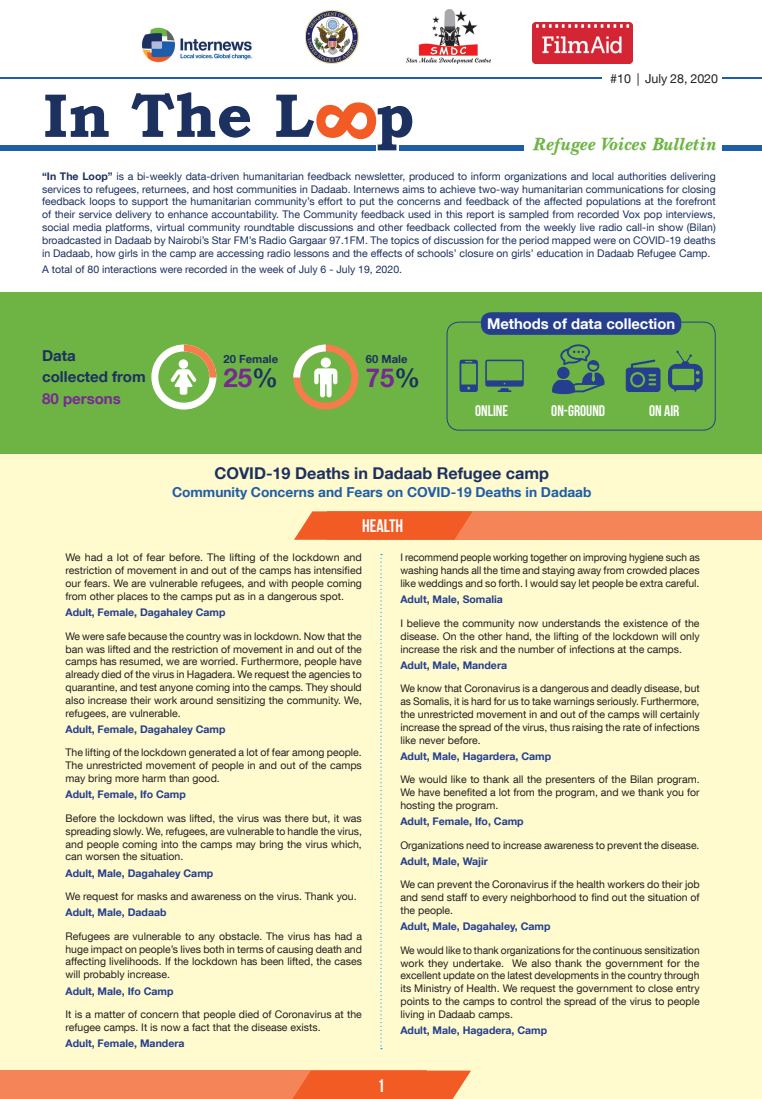
<style>
.page{position:relative;width:762px;height:1099px;background:#fff}
.page>*{position:absolute;margin:0;border:0;box-sizing:border-box;transform-origin:0 0}
.t1{font:700 26px "Helvetica Neue LT Com";color:#762a91}
.t2{font:18.25px "Baskerville Black SSK Italic";color:#6db444}
.t3{font:18.12px "Bebas Neue";color:#fff}
.t4{font:700 16.25px "Helvetica Neue LT Com";color:#1c3160}
.t5{font:15.38px "Bebas Neue";color:#fff}
.t6{font:700 15px/21.5px "Helvetica Neue LT Com";color:#1c3160}
.t7{font:700 15px "Helvetica Neue LT Com";color:#762a91}
.t8{font:700 14.75px "Helvetica Neue LT Com";color:#fff}
.t9{font:700 13.75px "Helvetica Neue LT Com";color:#1e5daa}
.t10{font:12.5px "Helvetica Neue LT Com";color:#231f20}
.t11{font:700 11.25px "Helvetica Neue LT Com";color:#1c3160}
.t12{font:10.5px/12.9px "Helvetica Neue LT Com";color:#231f20;text-align:justify}
.t13{font:10.5px/12.9px "Helvetica Neue LT Com";color:#1c3160;text-align:justify}
.t14{font:700 10.5px "Helvetica Neue LT Com";color:#253f8e}
.t15{font:10.5px/12.9px "Helvetica Neue LT Com";color:#231f20;text-align:justify;scale:.96 1}
.s1{font-weight:700}
.s2{color:#1c3160}
</style>
<div class="page">
<div style="left:0;top:292px;width:762px;height:162px;background:#6db444"></div>
<svg style="left:45px;top:92px;width:367px;height:58px"></svg>
<div style="left:0;top:145px;width:375px;height:5px;background:#1e5daa"></div>
<div style="left:399px;top:145px;width:125px;height:5px;background:#1e5daa"></div>
<div style="left:723px;top:145px;width:39px;height:5px;background:#1e5daa"></div>
<hr style="left:0;top:78px;width:602px;height:1px;background:#1e5daa">
<hr style="left:723px;top:78px;width:39px;height:1px;background:#1e5daa">
<img style="left:141px;top:27px;width:111px;height:36px">
<img style="left:533px;top:22px;width:100px;height:41px">
<img style="left:306px;top:10px;width:53px;height:53px">
<img style="left:407px;top:9px;width:83px;height:54px">
<svg style="left:626px;top:359px;width:34px;height:33px"></svg>
<div style="left:632px;top:374px;width:11px;height:11px;background:#253f8e;border-radius:50%"></div>
<svg style="left:668px;top:350px;width:35px;height:42px"></svg>
<svg style="left:485px;top:359px;width:39px;height:33px"></svg>
<svg style="left:459px;top:359px;width:19px;height:33px"></svg>
<svg style="left:552px;top:344px;width:52px;height:50px"></svg>
<div style="left:446px;top:321px;width:270px;height:109px;border:1px solid #253f8e;border-radius:12px"></div>
<div style="left:481px;top:312px;width:200px;height:23px;background:#253f8e;border-radius:10px"></div>
<div style="left:0;top:454px;width:762px;height:644px;background:#fffbce"></div>
<div style="left:327px;top:511px;width:435px;height:28px;background:#f58559"></div>
<div style="left:0;top:1070px;width:426px;height:28px;background:#f58559"></div>
<svg style="left:294px;top:511px;width:179px;height:28px;background:#f26630"></svg>
<svg style="left:293px;top:1070px;width:178px;height:28px;background:#f26630"></svg>
<svg style="left:380px;top:554px;width:2px;height:495px"></svg>
<svg style="left:151px;top:344px;width:65px;height:65px"></svg>
<svg style="left:293px;top:344px;width:65px;height:65px"></svg>
<p class="t10" style="left:610px;top:71px;width:109px">#10 | July 28, 2020</p>
<h2 class="t2" style="left:533px;top:133px;width:186px">Refugee Voices Bulletin</h2>
<p class="t13" style="left:42px;top:169px;width:675px"><span class="s1">“In The Loop”</span> is a bi-weekly data-driven humanitarian feedback newsletter, produced to inform organizations and local authorities delivering services to refugees, returnees, and host communities in Dadaab. Internews aims to achieve two-way humanitarian communications for closing feedback loops to support the humanitarian community’s effort to put the concerns and feedback of the affected populations at the forefront of their service delivery to enhance accountability. The Community feedback used in this report is sampled from recorded Vox pop interviews, social media platforms, virtual community roundtable discussions and other feedback collected from the weekly live radio call-in show (Bilan) broadcasted in Dadaab by Nairobi’s Star FM’s Radio Gargaar 97.1FM. The topics of discussion for the period mapped were on COVID-19 deaths in Dadaab, how girls in the camp are accessing radio lessons and the effects of schools’ closure on girls’ education in Dadaab Refugee Camp.</p>
<p class="t13" style="left:42px;top:263px;width:361px">A total of 80 interactions were recorded in the week of July 6 - July 19, 2020.</p>
<h3 class="t6" style="left:42px;top:344px;width:105px">Data<br>collected from</h3>
<h3 class="t7" style="left:42px;top:389px;width:80px">80 persons</h3>
<p class="t11" style="left:224px;top:352px;width:56px">20 Female</p>
<p class="t11" style="left:366px;top:352px;width:43px">60 Male</p>
<h1 class="t1" style="left:224px;top:361px;width:56px">25<span class="s2">%</span></h1>
<h1 class="t1" style="left:366px;top:361px;width:56px">75<span class="s2">%</span></h1>
<h3 class="t8" style="left:487px;top:314px;width:190px">Methods of data collection</h3>
<h3 class="t5" style="left:475px;top:402px;width:34px">ONLINE</h3>
<h3 class="t5" style="left:551px;top:402px;width:55px">ON-GROUND</h3>
<h3 class="t5" style="left:649px;top:402px;width:32px">ON AIR</h3>
<h3 class="t4" style="left:214px;top:463px;width:336px">COVID-19 Deaths in Dadaab Refugee camp</h3>
<h3 class="t9" style="left:172px;top:483px;width:421px">Community Concerns and Fears on COVID-19 Deaths in Dadaab</h3>
<h3 class="t3" style="left:362px;top:516px;width:43px">HEALTH</h3>
<p class="t12" style="left:66px;top:551px;width:298px">We had a lot of fear before. The lifting of the lockdown and restriction of movement in and out of the camps has intensified our fears. We are vulnerable refugees, and with people coming from other places to the camps put as in a dangerous spot.</p>
<p class="t14" style="left:66px;top:605px;width:162px">Adult, Female, Dagahaley Camp</p>
<p class="t12" style="left:66px;top:629px;width:298px">We were safe because the country was in lockdown. Now that the ban was lifted and the restriction of movement in and out of the camps has resumed, we are worried. Furthermore, people have already died of the virus in Hagadera. We request the agencies to quarantine, and test anyone coming into the camps. They should also increase their work around sensitizing the community. We, refugees, are vulnerable.</p>
<p class="t14" style="left:66px;top:722px;width:162px">Adult, Female, Dagahaley Camp</p>
<p class="t12" style="left:66px;top:746px;width:298px">The lifting of the lockdown generated a lot of fear among people.<br>The unrestricted movement of people in and out of the camps may bring more harm than good.</p>
<p class="t14" style="left:66px;top:788px;width:122px">Adult, Female, Ifo Camp</p>
<p class="t12" style="left:66px;top:811px;width:298px">Before the lockdown was lifted, the virus was there but, it was spreading slowly. We, refugees, are vulnerable to handle the virus, and people coming into the camps may bring the virus which, can worsen the situation.</p>
<p class="t14" style="left:66px;top:866px;width:149px">Adult, Male, Dagahaley Camp</p>
<p class="t12" style="left:66px;top:889px;width:293px">We request for masks and awareness on the virus. Thank you.</p>
<p class="t14" style="left:66px;top:905px;width:103px">Adult, Male, Dadaab</p>
<p class="t12" style="left:66px;top:929px;width:298px">Refugees are vulnerable to any obstacle. The virus has had a huge impact on people’s lives both in terms of causing death and affecting livelihoods. If the lockdown has been lifted, the cases will probably increase.</p>
<p class="t14" style="left:66px;top:984px;width:110px">Adult, Male, Ifo Camp</p>
<p class="t12" style="left:66px;top:1007px;width:298px">It is a matter of concern that people died of Coronavirus at the refugee camps. It is now a fact that the disease exists.</p>
<p class="t14" style="left:66px;top:1036px;width:120px">Adult, Female, Mandera</p>
<h3 class="t3" style="left:377px;top:1075px;width:9px">1</h3>
<p class="t15" style="left:400px;top:551px;width:313px">I recommend people working together on improving hygiene such as washing hands all the time and staying away from crowded places like weddings and so forth. I would say let people be extra careful.</p>
<p class="t14" style="left:400px;top:593px;width:104px">Adult, Male, Somalia</p>
<p class="t12" style="left:400px;top:616px;width:301px">I believe the community now understands the existence of the disease. On the other hand, the lifting of the lockdown will only increase the risk and the number of infections at the camps.</p>
<p class="t14" style="left:400px;top:658px;width:108px">Adult, Male, Mandera</p>
<p class="t12" style="left:400px;top:681px;width:301px">We know that Coronavirus is a dangerous and deadly disease, but as Somalis, it is hard for us to take warnings seriously. Furthermore, the unrestricted movement in and out of the camps will certainly increase the spread of the virus, thus raising the rate of infections like never before.</p>
<p class="t14" style="left:400px;top:749px;width:152px">Adult, Male, Hagardera, Camp</p>
<p class="t12" style="left:400px;top:772px;width:301px">We would like to thank all the presenters of the Bilan program.<br>We have benefited a lot from the program, and we thank you for hosting the program.</p>
<p class="t14" style="left:400px;top:814px;width:125px">Adult, Female, Ifo, Camp</p>
<p class="t12" style="left:400px;top:838px;width:300px">Organizations need to increase awareness to prevent the disease.</p>
<p class="t14" style="left:400px;top:854px;width:89px">Adult, Male, Wajir</p>
<p class="t12" style="left:400px;top:877px;width:301px">We can prevent the Coronavirus if the health workers do their job and send staff to every neighborhood to find out the situation of the people.</p>
<p class="t14" style="left:400px;top:919px;width:152px">Adult, Male, Dagahaley, Camp</p>
<p class="t12" style="left:400px;top:943px;width:301px">We would like to thank organizations for the continuous sensitization work they undertake. We also thank the government for the excellent update on the latest developments in the country through its Ministry of Health. We request the government to close entry points to the camps to control the spread of the virus to people living in Dadaab camps.</p>
<p class="t14" style="left:400px;top:1023px;width:148px">Adult, Male, Hagadera, Camp</p>
</div>
